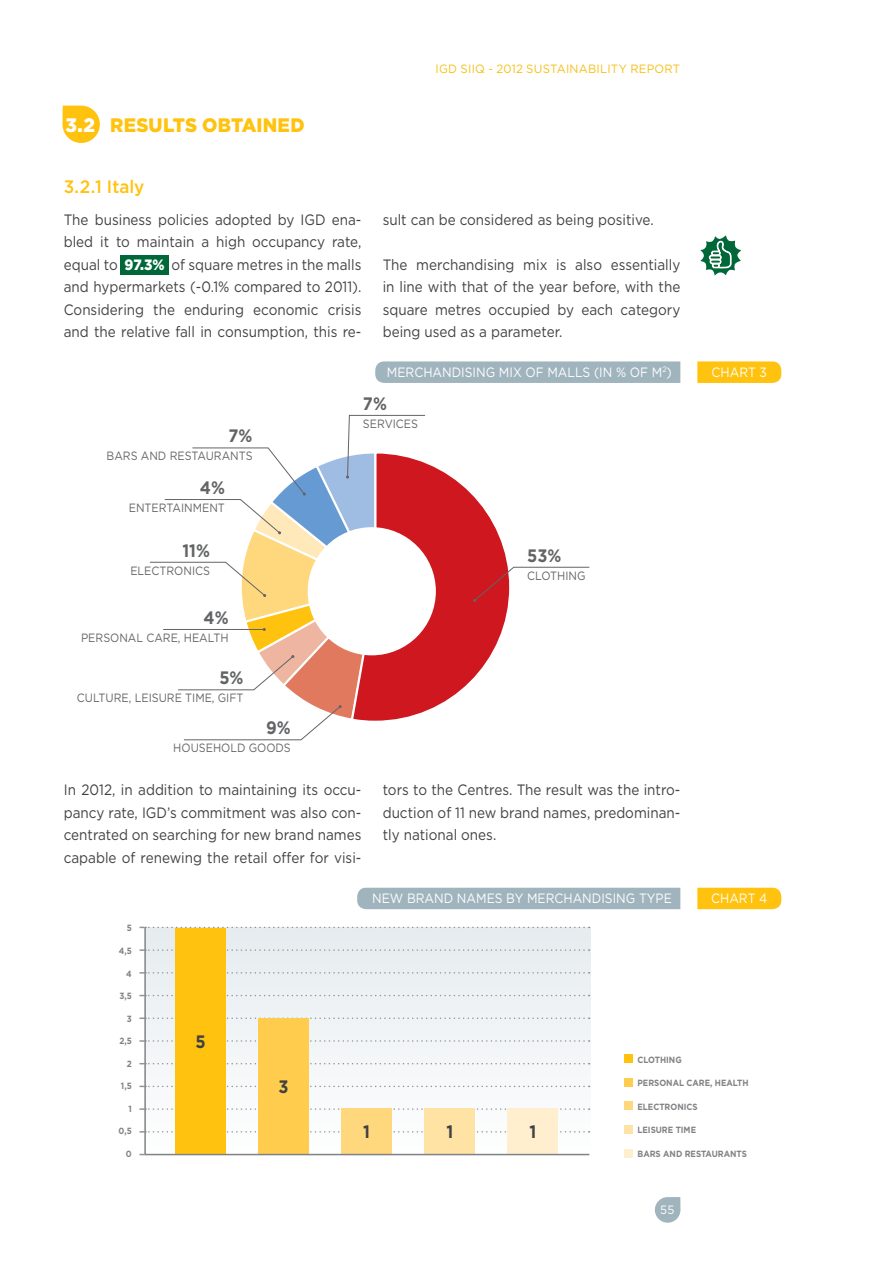
<style>
.page{position:relative;width:893px;height:1263px;background:#fff}
.page>*{position:absolute;margin:0;border:0;box-sizing:border-box;transform-origin:0 0}
.t1{font:900 19.5px "Gotham HTF";letter-spacing:.01em;color:#ffc20e;scale:.95 1}
.t2{font:700 18px "Gotham HTF";color:#636466;scale:.9 1}
.t3{font:500 18px "Gotham HTF";color:#ffc20e;scale:.95 1}
.t4{font:700 18px "Gotham HTF";color:#414042;scale:.9 1}
.t5{font:15px/22.5px "Gotham HTF";color:#414042;text-align:justify;scale:.9 1}
.t6{font:13.5px "Gotham HTF";color:#fff;scale:.9 1}
.t7{font:12px "Gotham HTF";color:#636466;scale:.9 1}
.t8{font:12px "Gotham HTF";letter-spacing:.02em;color:#f6bf16;scale:.95 1}
.t9{font:12px "Gotham HTF";color:#fff;scale:.95 1}
.t10{font:700 9px "Gotham HTF";color:#808285;scale:.9 1}
.s1{color:#fff}
.s2{font-weight:900;color:#fff}
</style>
<div class="page">
<svg style="left:655px;top:1197px;width:25px;height:26px"></svg>
<div style="left:120px;top:255px;width:49px;height:20px;background:#006838"></div>
<svg style="left:700px;top:235px;width:41px;height:41px"></svg>
<svg style="left:63px;top:106px;width:37px;height:37px"></svg>
<svg style="left:149px;top:415px;width:441px;height:325px"></svg>
<div style="left:624px;top:1054px;width:9px;height:9px;background:#ffc20e"></div>
<div style="left:624px;top:1078px;width:9px;height:8px;background:#ffcc4e"></div>
<div style="left:624px;top:1102px;width:9px;height:8px;background:#ffd77d"></div>
<div style="left:624px;top:1125px;width:9px;height:9px;background:#ffe3a5"></div>
<div style="left:624px;top:1149px;width:9px;height:8px;background:#ffefcf"></div>
<svg style="left:144px;top:926px;width:447px;height:230px"></svg>
<svg style="left:697px;top:361px;width:84px;height:22px;background:#ffc418"></svg>
<div style="left:697px;top:888px;width:84px;height:21px;background:#ffc20e"></div>
<div style="left:375px;top:361px;width:305px;height:22px;background:#a0b4be"></div>
<div style="left:357px;top:888px;width:323px;height:21px;background:#a0b4be"></div>
<h1 class="t1" style="left:66px;top:114px;width:253px"><span class="s1">3.2</span> RESULTS OBTAINED</h1>
<p class="t3" style="left:64px;top:177px;width:86px">3.2.1 Italy</p>
<p class="t8" style="left:435px;top:62px;width:259px">igd siiq - 2012 SUSTAI NABI LITY REPORT</p>
<p class="t5" style="left:64px;top:208px;width:332px">The business policies adopted by IGD ena&shy;bled it to maintain a high occupancy rate, equal to <span class="s2">97.3%</span> of square metres in the malls and hypermarkets (-0.1% compared to 2011).<br>Considering the enduring economic crisis and the relative fall in consumption, this re-</p>
<p class="t5" style="left:383px;top:208px;width:303px">sult can be considered as being positive.</p>
<p class="t5" style="left:383px;top:253px;width:332px">The merchandising mix is also essentially in line with that of the year before, with the square metres occupied by each category being used as a parameter.</p>
<p class="t2" style="left:229px;top:425px;width:28px">7%</p>
<p class="t7" style="left:107px;top:449px;width:10px">bars</p>
<p class="t7" style="left:141px;top:449px;width:11px">and</p>
<p class="t7" style="left:170px;top:449px;width:10px">restaurants</p>
<p class="t2" style="left:200px;top:477px;width:29px">4%</p>
<p class="t7" style="left:129px;top:501px;width:10px">entertainment</p>
<p class="t2" style="left:182px;top:540px;width:32px">11%</p>
<p class="t7" style="left:130px;top:564px;width:9px">electronics</p>
<p class="t2" style="left:204px;top:607px;width:29px">4%</p>
<p class="t7" style="left:81px;top:631px;width:10px">personal</p>
<p class="t7" style="left:146px;top:631px;width:10px">care</p>
<p class="t7" style="left:178px;top:631px;width:16px">, health</p>
<p class="t2" style="left:219px;top:668px;width:28px">5%</p>
<p class="t7" style="left:77px;top:691px;width:10px">culture</p>
<p class="t7" style="left:129px;top:691px;width:15px">, leisure</p>
<p class="t7" style="left:185px;top:691px;width:9px">time</p>
<p class="t7" style="left:212px;top:691px;width:15px">, gift</p>
<p class="t2" style="left:266px;top:718px;width:29px">9%</p>
<p class="t7" style="left:173px;top:741px;width:10px">household</p>
<p class="t7" style="left:249px;top:741px;width:11px">goods</p>
<p class="t6" style="left:387px;top:365px;width:22px">Merchandising</p>
<p class="t6" style="left:499px;top:365px;width:9px">mix</p>
<p class="t6" style="left:525px;top:365px;width:35px">of malls</p>
<p class="t6" style="left:594px;top:365px;width:88px">(in % of m<sup>2</sup>)</p>
<p class="t2" style="left:363px;top:393px;width:28px">7%</p>
<p class="t7" style="left:363px;top:417px;width:9px">services</p>
<p class="t2" style="left:527px;top:545px;width:39px">53%</p>
<p class="t7" style="left:527px;top:569px;width:9px">clothing</p>
<p class="t5" style="left:64px;top:778px;width:332px">In 2012, in addition to maintaining its occu&shy;pancy rate, IGD’s commitment was also con&shy;centrated on searching for new brand names capable of renewing the retail offer for visi-</p>
<p class="t5" style="left:383px;top:778px;width:332px">tors to the Centres. The result was the intro&shy;duction of 11 new brand names, predominan&shy;tly national ones.</p>
<p class="t6" style="left:372px;top:891px;width:50px">New brand</p>
<p class="t6" style="left:457px;top:891px;width:11px">names</p>
<p class="t6" style="left:506px;top:891px;width:34px">by merchandising</p>
<p class="t6" style="left:639px;top:891px;width:10px">type</p>
<p class="t6" style="left:711px;top:365px;width:21px">Chart</p>
<p class="t6" style="left:759px;top:365px;width:10px">3</p>
<p class="t6" style="left:711px;top:891px;width:21px">Chart</p>
<p class="t6" style="left:759px;top:891px;width:11px">4</p>
<p class="t10" style="left:127px;top:923px;width:7px">5</p>
<p class="t10" style="left:119px;top:946px;width:16px">4,5</p>
<p class="t10" style="left:126px;top:968px;width:8px">4</p>
<p class="t10" style="left:119px;top:991px;width:15px">3,5</p>
<p class="t10" style="left:127px;top:1013px;width:7px">3</p>
<p class="t10" style="left:119px;top:1036px;width:15px">2,5</p>
<p class="t10" style="left:127px;top:1058px;width:7px">2</p>
<p class="t10" style="left:121px;top:1081px;width:14px">1,5</p>
<p class="t10" style="left:128px;top:1103px;width:5px">1</p>
<p class="t10" style="left:119px;top:1126px;width:16px">0,5</p>
<p class="t10" style="left:126px;top:1148px;width:8px">0</p>
<p class="t4" style="left:195px;top:1031px;width:13px">5</p>
<p class="t4" style="left:279px;top:1076px;width:13px">3</p>
<p class="t4" style="left:363px;top:1121px;width:9px">1</p>
<p class="t4" style="left:446px;top:1121px;width:9px">1</p>
<p class="t4" style="left:530px;top:1121px;width:9px">1</p>
<p class="t10" style="left:637px;top:1054px;width:8px">CLOTHING</p>
<p class="t10" style="left:637px;top:1078px;width:8px">PERSONAL</p>
<p class="t10" style="left:686px;top:1078px;width:8px">CARE</p>
<p class="t10" style="left:710px;top:1078px;width:13px">, HEALTH</p>
<p class="t10" style="left:637px;top:1102px;width:7px">ELECTRONICS</p>
<p class="t10" style="left:637px;top:1124px;width:7px">LEISURE</p>
<p class="t10" style="left:676px;top:1124px;width:7px">TIME</p>
<p class="t10" style="left:637px;top:1149px;width:8px">BARS</p>
<p class="t10" style="left:663px;top:1149px;width:8px">AND</p>
<p class="t10" style="left:685px;top:1149px;width:8px">RESTAURANTS</p>
<p class="t9" style="left:660px;top:1203px;width:16px">55</p>
</div>
